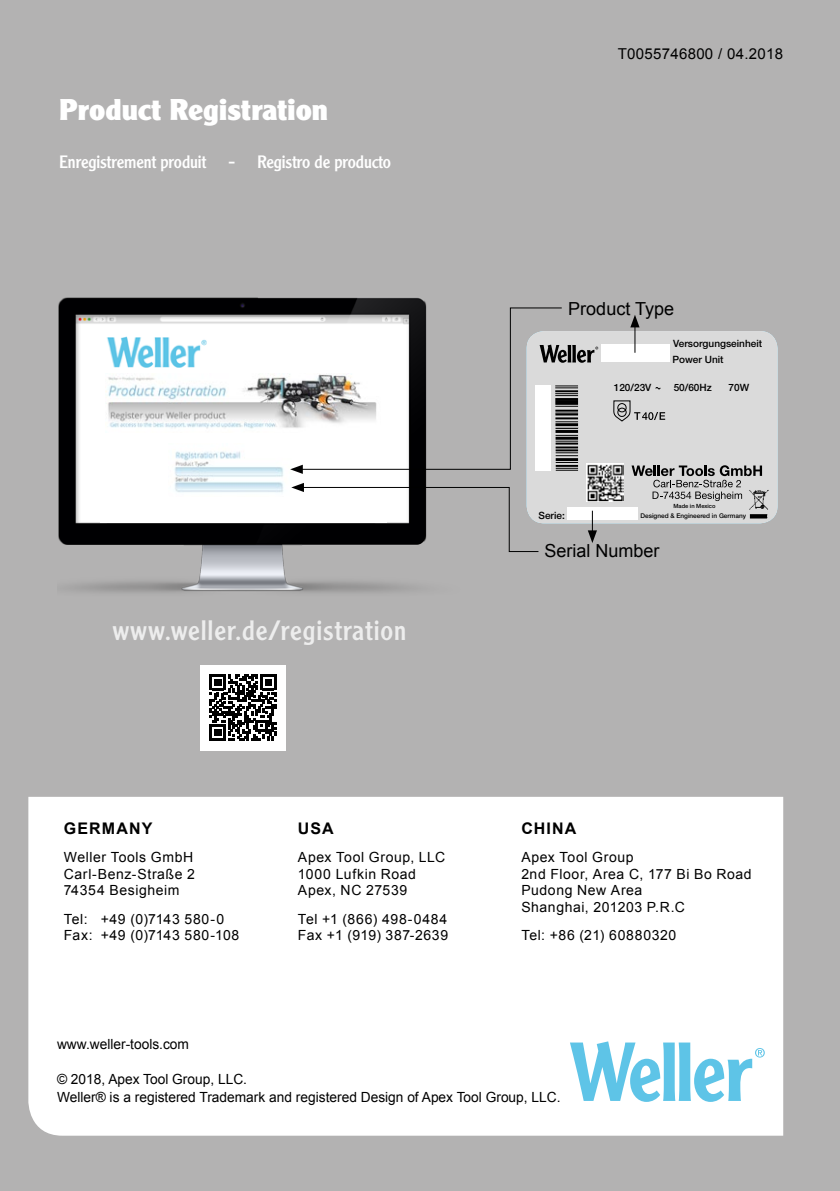
<style>
.page{position:relative;width:840px;height:1191px;background:#fff}
.page>*{position:absolute;margin:0;border:0;box-sizing:border-box;transform-origin:0 0}
.t1{font:800 30px "Clearface Gothic BQ";color:#fff}
.t2{font:28px "Clearface Gothic BQ";letter-spacing:.055em;color:#ededed}
.t3{font:18px "Clearface Gothic BQ";letter-spacing:.01em;color:#fff}
.t4{font:18px "Arial";color:#000}
.t5{font:700 16px "Arial";letter-spacing:.07em;color:#000}
.t6{font:15px "Arial";letter-spacing:.02em;color:#000}
.t7{font:14px/16.8px "Arial";letter-spacing:.04em;color:#000}
.t8{font:14px/18px "Arial";color:#000}
.t9{font:500 10px/15.6px "Helvetica Neue LT Std";color:#000}
.t10{font:500 6.4px "Helvetica Neue LT Std";color:#000}
.t11{font:500 5.8px "Helvetica Neue LT Std";color:#000}
</style>
<div class="page">
<div style="left:0;top:0;width:839px;height:1191px;background:#b3b2b2"></div>
<div style="left:28px;top:797px;width:754px;height:338px;background:#fff"></div>
<svg style="left:569px;top:1041px;width:195px;height:61px;background:#b4e3f3"></svg>
<svg style="left:526px;top:331px;width:251px;height:192px;background:#ccc"></svg>
<img style="left:58px;top:297px;width:369px;height:296px">
<div style="left:100px;top:403px;width:286px;height:119px;background:#fff"></div>
<img style="left:106px;top:373px;width:192px;height:56px">
<img style="left:174px;top:451px;width:110px;height:42px">
<div style="left:200px;top:665px;width:85px;height:85px;background:#fff"></div>
<svg style="left:209px;top:674px;width:67px;height:67px"></svg>
<svg style="left:298px;top:307px;width:264px;height:163px"></svg>
<svg style="left:290px;top:465px;width:12px;height:9px"></svg>
<svg style="left:291px;top:483px;width:248px;height:69px"></svg>
<svg style="left:587px;top:511px;width:9px;height:32px"></svg>
<svg style="left:630px;top:315px;width:9px;height:38px"></svg>
<h1 class="t1" style="left:60px;top:92px;width:270px">Product Registration</h1>
<p class="t3" style="left:60px;top:152px;width:148px">Enregistrement produit</p>
<p class="t3" style="left:228px;top:152px;width:164px">- Registro de producto</p>
<h2 class="t2" style="left:113px;top:614px;width:294px">www.weller.de/registration</h2>
<p class="t5" style="left:64px;top:817px;width:90px">GERMANY</p>
<p class="t7" style="left:64px;top:848px;width:132px;text-align:justify">Weller Tools GmbH Carl-Benz-Straße 2<br>74354 Besigheim</p>
<p class="t7" style="left:64px;top:910px;width:177px">Tel: +49 (0)7143 580-0<br>Fax: +49 (0)7143 580-108</p>
<p class="t5" style="left:298px;top:817px;width:37px">USA</p>
<p class="t7" style="left:298px;top:848px;width:149px">Apex Tool Group, LLC<br>1000 Lufkin Road<br>Apex, NC 27539</p>
<p class="t7" style="left:298px;top:910px;width:152px">Tel +1 (866) 498-0484<br>Fax +1 (919) 387-2639</p>
<p class="t6" style="left:617px;top:44px;width:167px">T0055746800 / 04.2018</p>
<p class="t4" style="left:568px;top:297px;width:107px">Product Type</p>
<p class="t9" style="left:672px;top:336px;width:91px">Versorgungseinheit<br>Power Unit</p>
<p class="t9" style="left:613px;top:379px;width:39px">120/23V</p>
<p class="t9" style="left:673px;top:380px;width:40px">50/60Hz</p>
<p class="t9" style="left:728px;top:379px;width:22px">70W</p>
<p class="t11" style="left:673px;top:502px;width:44px">Made in Mexico</p>
<p class="t9" style="left:538px;top:507px;width:28px">Serie:</p>
<p class="t10" style="left:640px;top:512px;width:107px">Designed &amp; Engineered in Germany</p>
<p class="t4" style="left:544px;top:538px;width:117px">Serial Number</p>
<p class="t5" style="left:521px;top:817px;width:56px">CHINA</p>
<p class="t7" style="left:521px;top:848px;width:232px">Apex Tool Group<br>2nd Floor, Area C, 177 Bi Bo Road<br>Pudong New Area<br>Shanghai, 201203 P.R.C</p>
<p class="t7" style="left:521px;top:927px;width:156px">Tel: +86 (21) 60880320</p>
<p class="t8" style="left:57px;top:1034px;width:133px">www.weller-tools.com</p>
<p class="t8" style="left:57px;top:1069px;width:504px">© 2018, Apex Tool Group, LLC.<br>Weller® is a registered Trademark and registered Design of Apex Tool Group, LLC.</p>
</div>
